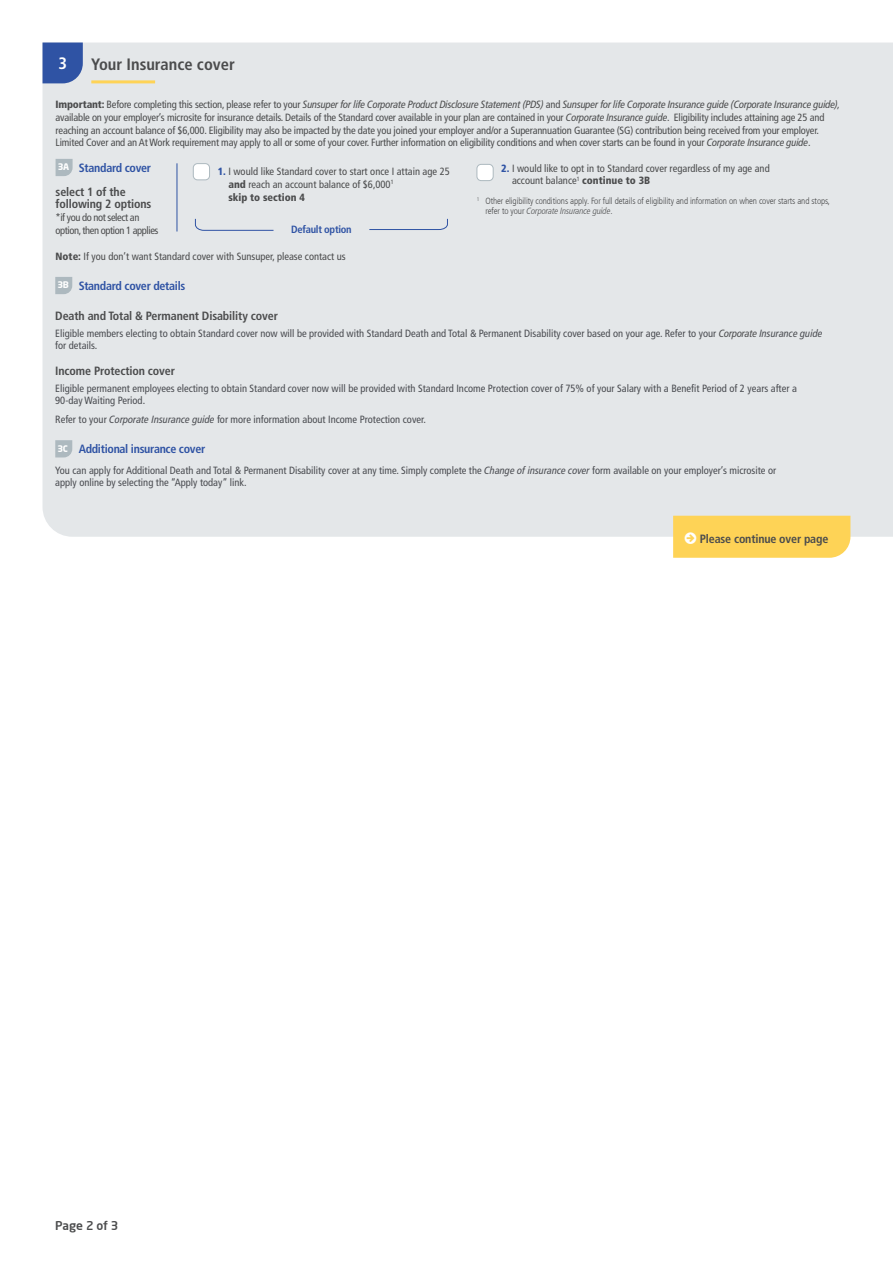
<style>
.page{position:relative;width:893px;height:1263px;background:#fff}
.page>*{position:absolute;margin:0;border:0;box-sizing:border-box;transform-origin:0 0}
.t1{font:700 condensed 16.5px "Frutiger LT Com";color:#4b4c4d}
.t2{font:700 condensed 16.5px "Frutiger LT Com";color:#fff}
.t3{font:700 condensed 12px/12.8px "Frutiger LT Com";letter-spacing:-.01em;color:#4b4c4d}
.t4{font:700 condensed 12px "Frutiger LT Com";letter-spacing:-.025em;color:#2f53a4}
.t5{font:500 12px "Neo Sans";letter-spacing:-.01em;color:#4b4c4d}
.t6{font:condensed 10.5px/12.6px "Frutiger LT Com";letter-spacing:-.015em;color:#4b4c4d}
.t7{font:condensed 10.5px/12.6px "Frutiger LT Com";color:#4a4c51}
.t8{font:condensed 10.5px/12.6px "Frutiger LT Com";letter-spacing:-.04em;color:#4b4c4d}
.t9{font:700 condensed 10.5px "Frutiger LT Com";letter-spacing:-.025em;color:#2f53a4}
.t10{font:300 condensed 9px/10.5px "Frutiger LT Com";letter-spacing:-.01em;color:#4b4c4d}
.t11{font:700 9px "Neo Sans";color:#fff}
.s1{font-weight:900}
.s2{font-style:italic}
.s3{font-weight:900;color:#2f53a4}
.s4{font-style:italic;color:#4b4c4d}
</style>
<div class="page">
<div style="left:43px;top:43px;width:850px;height:494px;background:#e4e7e9"></div>
<svg style="left:43px;top:43px;width:40px;height:40px;background:#385ba7"></svg>
<hr style="left:91px;top:80px;width:64px;height:3px;background:#fed356">
<svg style="left:55px;top:277px;width:17px;height:17px"></svg>
<svg style="left:55px;top:440px;width:17px;height:17px"></svg>
<svg style="left:56px;top:159px;width:17px;height:17px"></svg>
<hr style="left:177px;top:163px;width:1px;height:68px;background:#2f53a4">
<div style="left:193px;top:164px;width:17px;height:16px;background:#fff;border-radius:4px"></div>
<div style="left:193px;top:163px;width:17px;height:17px;border:1px solid #adb9bf;border-radius:4px"></div>
<div style="left:477px;top:164px;width:16px;height:17px;background:#fff;border-radius:4px"></div>
<div style="left:477px;top:164px;width:17px;height:17px;border:1px solid #adb9bf;border-radius:4px"></div>
<svg style="left:195px;top:218px;width:79px;height:13px"></svg>
<svg style="left:369px;top:218px;width:79px;height:12px"></svg>
<div style="left:673px;top:516px;width:177px;height:42px;background:#fed356"></div>
<h1 class="t2" style="left:58px;top:54px;width:10px">3</h1>
<h1 class="t1" style="left:91px;top:54px;width:145px">Your Insurance cover</h1>
<p class="t6" style="left:56px;top:98px;width:786px"><span class="s1">Important:</span> Before completing this section, please refer to your <span class="s2">Sunsuper for life Corporate Product Disclosure Statement (PDS)</span> and <span class="s2">Sunsuper for life Corporate Insurance guide (Corporate Insurance guide), </span>available on your employer’s microsite for insurance details. Details of the Standard cover available in your plan are contained in your <span class="s2">Corporate Insurance guide</span>. Eligibility includes attaining age 25 and reaching an account balance of $6,000. Eligibility may also be impacted by the date you joined your employer and/or a Superannuation Guarantee (SG) contribution being received from your employer.<br>Limited Cover and an At Work requirement may apply to all or some of your cover. Further information on eligibility conditions and when cover starts can be found in your <span class="s2">Corporate Insurance guide</span>.</p>
<p class="t11" style="left:58px;top:161px;width:13px">3A</p>
<p class="t3" style="left:56px;top:185px;width:97px">select 1 of the following 2 options</p>
<p class="t8" style="left:56px;top:211px;width:104px">*if you do not select an option, then option 1 applies</p>
<p class="t9" style="left:291px;top:223px;width:62px">Default option</p>
<p class="t4" style="left:79px;top:161px;width:74px">Standard cover</p>
<p class="t6" style="left:228px;top:165px;width:223px;text-indent:-11px"><span class="s3">1.</span> I would like Standard cover to start once I attain age 25 <span class="s1">and</span> reach an account balance of $6,000<sup>1<br></sup><span class="s1">skip to section 4</span></p>
<p class="t6" style="left:512px;top:162px;width:259px;text-indent:-11px"><span class="s3">2.</span> I would like to opt in to Standard cover regardless of my age and account balance<sup>1</sup> <span class="s1">continue to 3B</span></p>
<p class="t10" style="left:485px;top:196px;width:346px;text-indent:-9px"><sup>1</sup> Other eligibility conditions apply. For full details of eligibility and information on when cover starts and stops, refer to your <span class="s2">Corporate Insurance guide</span>.</p>
<p class="t6" style="left:56px;top:250px;width:292px"><span class="s1">Note:</span> If you don’t want Standard cover with Sunsuper, please contact us</p>
<p class="t11" style="left:57px;top:279px;width:13px">3B</p>
<p class="t4" style="left:79px;top:279px;width:108px">Standard cover details</p>
<p class="t3" style="left:55px;top:310px;width:224px">Death and Total &amp; Permanent Disability cover</p>
<p class="t7" style="left:55px;top:327px;width:769px">Eligible members electing to obtain Standard cover now will be provided with Standard Death and Total &amp; Permanent Disability cover based on your age. Refer to your <span class="s4">Corporate</span> <span class="s2">Insurance guide </span>for details.</p>
<p class="t3" style="left:55px;top:365px;width:121px">Income Protection cover</p>
<p class="t7" style="left:55px;top:382px;width:743px">Eligible permanent employees electing to obtain Standard cover now will be provided with Standard Income Protection cover of 75% of your Salary with a Benefit Period of 2 years after a<br>90-day Waiting Period.</p>
<p class="t7" style="left:55px;top:413px;width:372px">Refer to your <span class="s2">Corporate Insurance guide</span> for more information about Income Protection cover.</p>
<p class="t11" style="left:57px;top:443px;width:12px">3C</p>
<p class="t4" style="left:79px;top:442px;width:128px">Additional insurance cover</p>
<p class="t7" style="left:55px;top:464px;width:722px">You can apply for Additional Death and Total &amp; Permanent Disability cover at any time. Simply complete the <span class="s2">Change of insurance cover</span> form available on your employer’s microsite or apply online by selecting the “Apply today” link.</p>
<p class="t5" style="left:55px;top:1218px;width:65px">Page 2 of 3</p>
<p class="t3" style="left:700px;top:532px;width:130px">Please continue over page</p>
</div>
